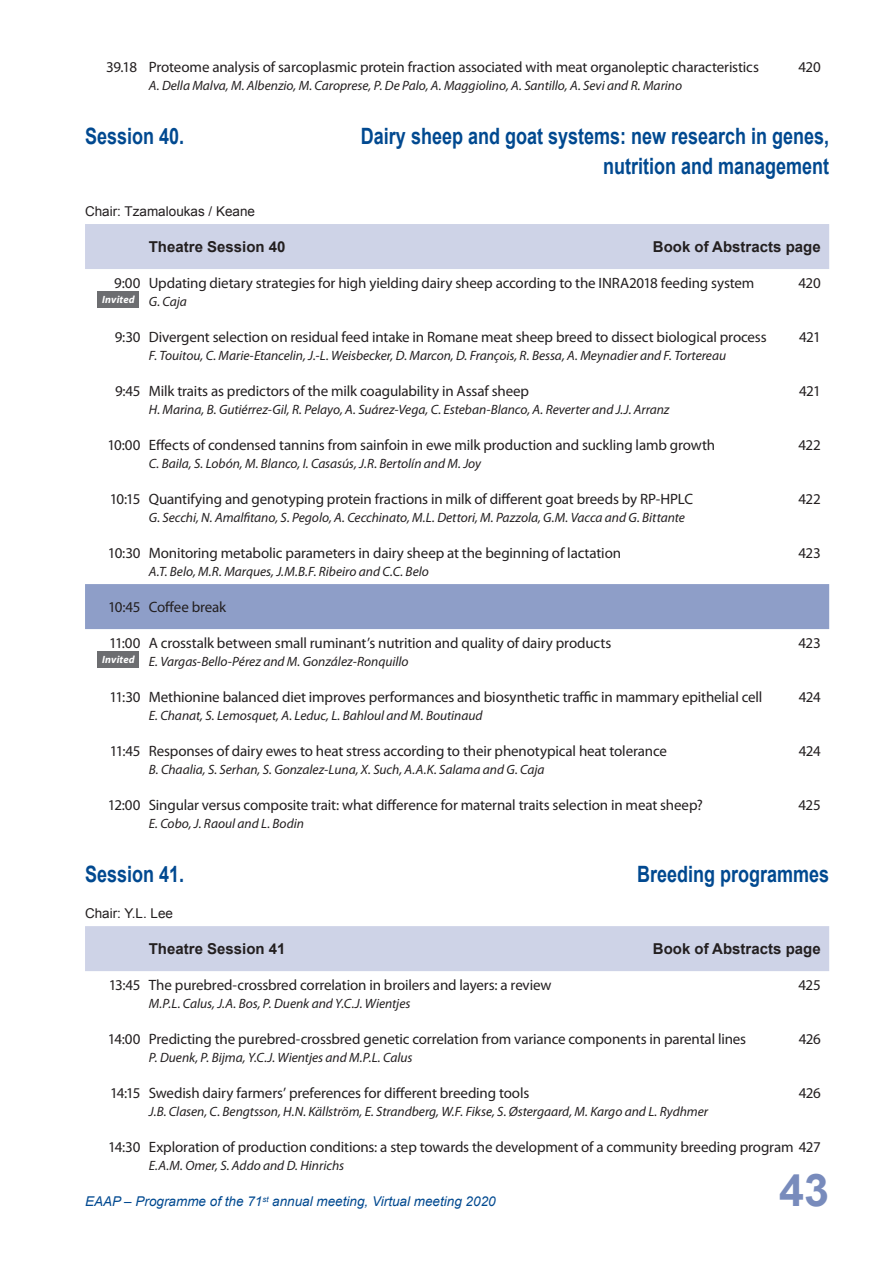
<style>
.page{position:relative;width:893px;height:1263px;background:#fff}
.page>*{position:absolute;margin:0;border:0;box-sizing:border-box;transform-origin:0 0}
.t1{font:700 45px "Arial";color:#788bbc}
.t2{font:700 22.5px/30px "Arial";color:#014990;text-align:right;scale:.8 1}
.Inhoud_titel{font:15px "Myriad Pro";letter-spacing:-.01em;color:#231f20}
.poster_paper_TOC{font:700 15px "Arial";color:#231f20}
.coffee_lunch_TOC{font:15px "Myriad Pro";letter-spacing:-.015em;color:#231f20}
.Inhoud_auteur{font:italic 13.5px "Myriad Pro";letter-spacing:-.005em;color:#231f20}
.t3{font:italic 13.5px "Arial";color:#014990}
.TOC_basis{font:13.5px "Arial";color:#231f20}
.TOC_invited{font:italic 700 10.5px "Myriad Pro";letter-spacing:.015em;color:#fff}
</style>
<div class="page">
<div style="left:85px;top:224px;width:744px;height:45px;background:#ced3e7"></div>
<div style="left:98px;top:291px;width:41px;height:17px;background:#6c6d70"></div>
<div style="left:85px;top:584px;width:744px;height:45px;background:#8e9ec8"></div>
<div style="left:98px;top:651px;width:41px;height:17px;background:#6c6d70"></div>
<div style="left:85px;top:926px;width:744px;height:45px;background:#ced3e7"></div>
<p class="Inhoud_titel" style="left:106px;top:58px;width:654px">39.18 Proteome analysis of sarcoplasmic protein fraction associated with meat organoleptic characteristics</p>
<p class="Inhoud_titel" style="left:799px;top:58px;width:24px">420</p>
<p class="Inhoud_auteur" style="left:149px;top:77px;width:535px">A. Della Malva, M. Albenzio, M. Caroprese, P. De Palo, A. Maggiolino, A. Santillo, A. Sevi and R. Marino</p>
<p class="t2" style="left:85px;top:122px;width:125px">Session 40.</p>
<p class="t2" style="left:361px;top:122px;width:587px">Dairy sheep and goat systems: new research in genes, nutrition and management</p>
<p class="TOC_basis" style="left:85px;top:202px;width:172px">Chair: Tzamaloukas / Keane</p>
<p class="poster_paper_TOC" style="left:149px;top:237px;width:138px">Theatre Session 40</p>
<p class="poster_paper_TOC" style="left:653px;top:237px;width:169px">Book of Abstracts page</p>
<p class="Inhoud_titel" style="left:114px;top:274px;width:642px">9:00 Updating dietary strategies for high yielding dairy sheep according to the INRA2018 feeding system</p>
<p class="Inhoud_titel" style="left:799px;top:274px;width:24px">420</p>
<p class="TOC_invited" style="left:102px;top:293px;width:34px">Invited</p>
<p class="Inhoud_auteur" style="left:149px;top:293px;width:40px">G. Caja</p>
<p class="Inhoud_titel" style="left:115px;top:328px;width:653px">9:30 Divergent selection on residual feed intake in Romane meat sheep breed to dissect biological process</p>
<p class="Inhoud_titel" style="left:799px;top:328px;width:23px">421</p>
<p class="Inhoud_auteur" style="left:149px;top:347px;width:579px">F. Touitou, C. Marie-Etancelin, J.-L. Weisbecker, D. Marcon, D. François, R. Bessa, A. Meynadier and F. Tortereau</p>
<p class="Inhoud_titel" style="left:115px;top:382px;width:416px">9:45 Milk traits as predictors of the milk coagulability in Assaf sheep</p>
<p class="Inhoud_titel" style="left:799px;top:382px;width:23px">421</p>
<p class="Inhoud_auteur" style="left:149px;top:401px;width:522px">H. Marina, B. Gutiérrez-Gil, R. Pelayo, A. Suárez-Vega, C. Esteban-Blanco, A. Reverter and J.J. Arranz</p>
<p class="Inhoud_titel" style="left:107px;top:436px;width:609px">10:00 Effects of condensed tannins from sainfoin in ewe milk production and suckling lamb growth</p>
<p class="Inhoud_titel" style="left:798px;top:436px;width:24px">422</p>
<p class="Inhoud_auteur" style="left:149px;top:455px;width:334px">C. Baila, S. Lobón, M. Blanco, I. Casasús, J.R. Bertolín and M. Joy</p>
<p class="Inhoud_titel" style="left:110px;top:490px;width:585px">10:15 Quantifying and genotyping protein fractions in milk of different goat breeds by RP-HPLC</p>
<p class="Inhoud_titel" style="left:798px;top:490px;width:24px">422</p>
<p class="Inhoud_auteur" style="left:149px;top:509px;width:538px">G. Secchi, N. Amalfitano, S. Pegolo, A. Cecchinato, M.L. Dettori, M. Pazzola, G.M. Vacca and G. Bittante</p>
<p class="Inhoud_titel" style="left:108px;top:544px;width:515px">10:30 Monitoring metabolic parameters in dairy sheep at the beginning of lactation</p>
<p class="Inhoud_titel" style="left:798px;top:544px;width:24px">423</p>
<p class="Inhoud_auteur" style="left:149px;top:563px;width:282px">A.T. Belo, M.R. Marques, J.M.B.F. Ribeiro and C.C. Belo</p>
<p class="coffee_lunch_TOC" style="left:108px;top:598px;width:120px">10:45 Coffee break</p>
<p class="Inhoud_titel" style="left:109px;top:634px;width:504px">11:00 A crosstalk between small ruminant’s nutrition and quality of dairy products</p>
<p class="Inhoud_titel" style="left:798px;top:634px;width:24px">423</p>
<p class="TOC_invited" style="left:102px;top:653px;width:34px">Invited</p>
<p class="Inhoud_auteur" style="left:149px;top:653px;width:261px">E. Vargas-Bello-Pérez and M. González-Ronquillo</p>
<p class="Inhoud_titel" style="left:110px;top:688px;width:654px">11:30 Methionine balanced diet improves performances and biosynthetic traffic in mammary epithelial cell</p>
<p class="Inhoud_titel" style="left:799px;top:688px;width:23px">424</p>
<p class="Inhoud_auteur" style="left:149px;top:707px;width:335px">E. Chanat, S. Lemosquet, A. Leduc, L. Bahloul and M. Boutinaud</p>
<p class="Inhoud_titel" style="left:110px;top:742px;width:559px">11:45 Responses of dairy ewes to heat stress according to their phenotypical heat tolerance</p>
<p class="Inhoud_titel" style="left:799px;top:742px;width:23px">424</p>
<p class="Inhoud_auteur" style="left:149px;top:761px;width:397px">B. Chaalia, S. Serhan, S. Gonzalez-Luna, X. Such, A.A.K. Salama and G. Caja</p>
<p class="Inhoud_titel" style="left:108px;top:796px;width:596px">12:00 Singular versus composite trait: what difference for maternal traits selection in meat sheep?</p>
<p class="Inhoud_titel" style="left:798px;top:796px;width:24px">425</p>
<p class="Inhoud_auteur" style="left:149px;top:815px;width:157px">E. Cobo, J. Raoul and L. Bodin</p>
<p class="t2" style="left:85px;top:860px;width:125px">Session 41.</p>
<p class="t2" style="left:637px;top:860px;width:242px">Breeding programmes</p>
<p class="TOC_basis" style="left:85px;top:904px;width:90px">Chair: Y.L. Lee</p>
<p class="poster_paper_TOC" style="left:149px;top:939px;width:138px">Theatre Session 41</p>
<p class="poster_paper_TOC" style="left:653px;top:939px;width:169px">Book of Abstracts page</p>
<p class="Inhoud_titel" style="left:109px;top:976px;width:444px">13:45 The purebred-crossbred correlation in broilers and layers: a review</p>
<p class="Inhoud_titel" style="left:798px;top:976px;width:24px">425</p>
<p class="Inhoud_auteur" style="left:149px;top:995px;width:263px">M.P.L. Calus, J.A. Bos, P. Duenk and Y.C.J. Wientjes</p>
<p class="Inhoud_titel" style="left:108px;top:1030px;width:640px">14:00 Predicting the purebred-crossbred genetic correlation from variance components in parental lines</p>
<p class="Inhoud_titel" style="left:799px;top:1030px;width:23px">426</p>
<p class="Inhoud_auteur" style="left:149px;top:1049px;width:265px">P. Duenk, P. Bijma, Y.C.J. Wientjes and M.P.L. Calus</p>
<p class="Inhoud_titel" style="left:110px;top:1084px;width:421px">14:15 Swedish dairy farmers’ preferences for different breeding tools</p>
<p class="Inhoud_titel" style="left:799px;top:1084px;width:23px">426</p>
<p class="Inhoud_auteur" style="left:149px;top:1103px;width:561px">J.B. Clasen, C. Bengtsson, H.N. Källström, E. Strandberg, W.F. Fikse, S. Østergaard, M. Kargo and L. Rydhmer</p>
<p class="Inhoud_titel" style="left:108px;top:1138px;width:714px">14:30 Exploration of production conditions: a step towards the development of a community breeding program 427</p>
<p class="Inhoud_auteur" style="left:149px;top:1157px;width:197px">E.A.M. Omer, S. Addo and D. Hinrichs</p>
<h1 class="t1" style="left:779px;top:1161px;width:52px">43</h1>
<p class="t3" style="left:85px;top:1193px;width:412px">EAAP – Programme of the 71<sup>st</sup> annual meeting, Virtual meeting 2020</p>
</div>
